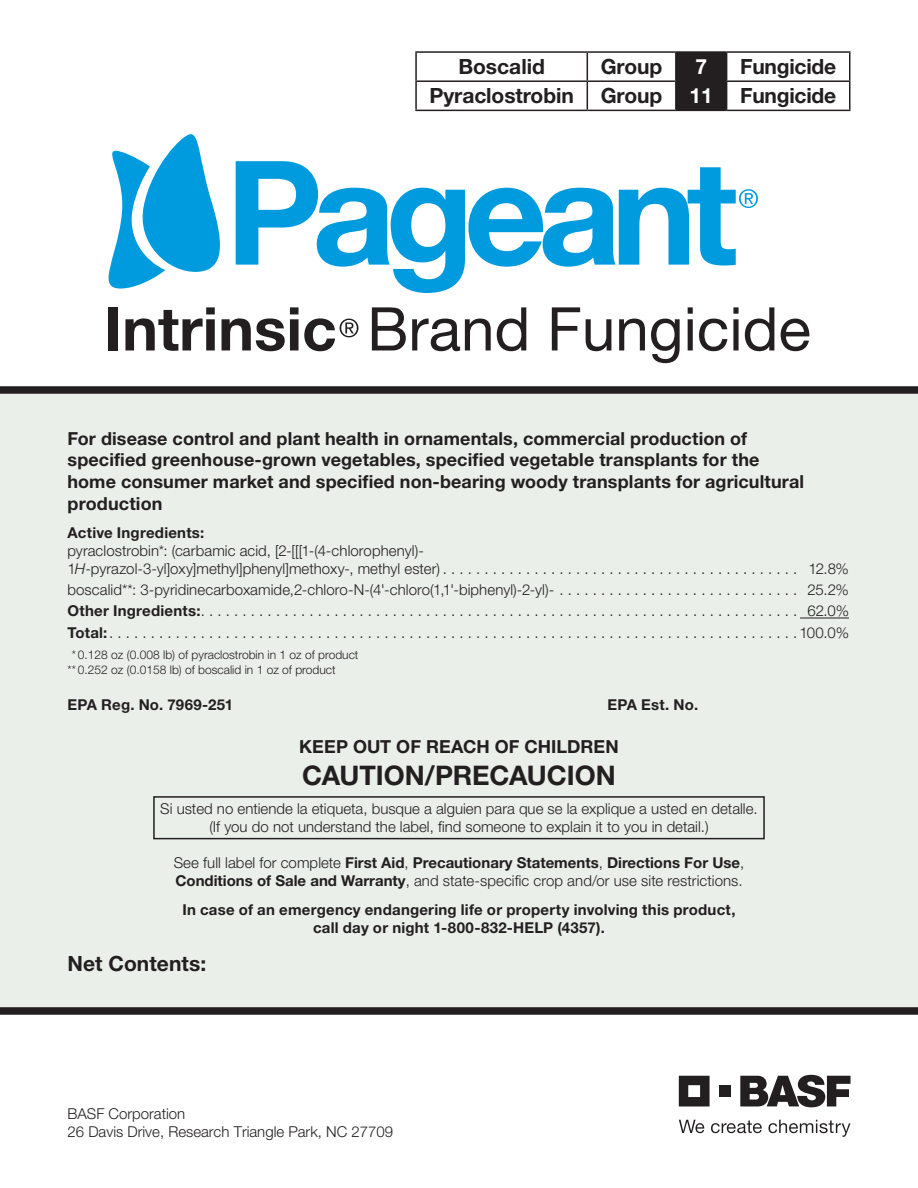
<style>
.page{position:relative;width:918px;height:1188px;background:#fff}
.page>*{position:absolute;margin:0;border:0;box-sizing:border-box;transform-origin:0 0}
.t1{font:700 27px "Helvetica Neue LT Pro";letter-spacing:-.005em;color:#231f20}
.t2{font:700 21px "Helvetica Neue LT Pro";letter-spacing:-.005em;color:#231f20}
.t3{font:700 21px "Helvetica Neue LT Pro";color:#fff}
.t4{font:700 18px/21.6px "Helvetica Neue LT Pro";letter-spacing:.005em;color:#231f20}
.t5{font:300 15px/18px "Helvetica Neue LT Pro";color:#231f20}
.t6{font:700 15px/18px "Helvetica Neue LT Pro";letter-spacing:.015em;color:#231f20;text-align:center}
.t7{font:300 12px "Helvetica Neue LT Pro";color:#231f20}
.s1{font-style:italic}
.s2{font-weight:700}
</style>
<div class="page">
<div style="left:0;top:389px;width:918px;height:622px;background:#eaefea"></div>
<hr style="left:800px;top:618px;width:49px;height:1px;background:#231f20">
<div style="left:153px;top:796px;width:612px;height:43px;border:2px solid #231f20"></div>
<div style="left:0;top:386px;width:918px;height:8px;background:#231f20"></div>
<div style="left:0;top:1007px;width:918px;height:8px;background:#231f20"></div>
<svg style="left:679px;top:1076px;width:31px;height:30px"></svg>
<div style="left:719px;top:1085px;width:12px;height:12px;background:#231f20"></div>
<svg style="left:740px;top:1075px;width:111px;height:32px"></svg>
<svg style="left:679px;top:1120px;width:25px;height:13px"></svg>
<svg style="left:711px;top:1120px;width:51px;height:13px"></svg>
<svg style="left:768px;top:1120px;width:83px;height:17px"></svg>
<hr style="left:415px;top:51px;width:172px;height:2px;background:#231f20">
<hr style="left:415px;top:53px;width:2px;height:27px;background:#231f20">
<hr style="left:587px;top:51px;width:89px;height:2px;background:#231f20">
<hr style="left:676px;top:51px;width:51px;height:2px;background:#231f20">
<hr style="left:727px;top:51px;width:124px;height:2px;background:#231f20">
<hr style="left:415px;top:80px;width:172px;height:2px;background:#231f20">
<hr style="left:415px;top:82px;width:2px;height:28px;background:#231f20">
<hr style="left:727px;top:80px;width:124px;height:2px;background:#231f20">
<svg style="left:416px;top:52px;width:434px;height:58px"></svg>
<hr style="left:415px;top:110px;width:172px;height:1px;background:#231f20">
<hr style="left:587px;top:110px;width:89px;height:1px;background:#231f20">
<hr style="left:676px;top:110px;width:51px;height:1px;background:#231f20">
<hr style="left:727px;top:110px;width:124px;height:1px;background:#231f20">
<div style="left:109px;top:307px;width:9px;height:43px;background:#231f20"></div>
<svg style="left:125px;top:307px;width:90px;height:44px"></svg>
<svg style="left:372px;top:307px;width:34px;height:43px"></svg>
<svg style="left:412px;top:318px;width:79px;height:33px"></svg>
<svg style="left:497px;top:307px;width:29px;height:44px"></svg>
<svg style="left:552px;top:307px;width:28px;height:43px"></svg>
<svg style="left:586px;top:319px;width:25px;height:32px"></svg>
<svg style="left:619px;top:319px;width:26px;height:31px"></svg>
<svg style="left:651px;top:319px;width:29px;height:44px"></svg>
<svg style="left:688px;top:307px;width:5px;height:43px"></svg>
<svg style="left:699px;top:319px;width:28px;height:32px"></svg>
<svg style="left:733px;top:307px;width:6px;height:43px"></svg>
<svg style="left:745px;top:307px;width:29px;height:44px"></svg>
<svg style="left:781px;top:319px;width:28px;height:32px"></svg>
<svg style="left:222px;top:307px;width:136px;height:44px"></svg>
<svg style="left:109px;top:134px;width:111px;height:155px"></svg>
<svg style="left:236px;top:161px;width:522px;height:132px"></svg>
<p class="t2" style="left:458px;top:53px;width:88px">Boscalid</p>
<p class="t2" style="left:601px;top:53px;width:63px">Group</p>
<p class="t3" style="left:695px;top:53px;width:13px">7</p>
<p class="t2" style="left:740px;top:53px;width:98px">Fungicide</p>
<p class="t2" style="left:430px;top:82px;width:146px">Pyraclostrobin</p>
<p class="t2" style="left:601px;top:82px;width:63px">Group</p>
<p class="t3" style="left:690px;top:82px;width:25px">11</p>
<p class="t2" style="left:740px;top:82px;width:98px">Fungicide</p>
<p class="t4" style="left:68px;top:427px;width:738px">For disease control and plant health in ornamentals, commercial production of specified greenhouse-grown vegetables, specified vegetable transplants for the home consumer market and specified non-bearing woody transplants for agricultural production</p>
<p class="t6" style="left:68px;top:524px;width:138px">Active Ingredients:</p>
<p class="t5" style="left:68px;top:542px;width:723px">pyraclostrobin*: (carbamic acid, [2-[[[1-(4-chlorophenyl)-<br>1<span class="s1">H</span>-pyrazol-3-yl]oxy]methyl]phenyl]methoxy-, methyl ester) . . . . . . . . . . . . . . . . . . . . . . . . . . . . . . . . . . . . . . . . . .</p>
<p class="t5" style="left:809px;top:560px;width:42px">12.8%</p>
<p class="t5" style="left:68px;top:581px;width:783px">boscalid**: 3-pyridinecarboxamide,2-chloro-N-(4'-chloro(1,1'-biphenyl)-2-yl)- . . . . . . . . . . . . . . . . . . . . . . . . . . . . 25. 2%</p>
<p class="t5" style="left:68px;top:602px;width:783px"><span class="s2">Other Ingredients:</span> . . . . . . . . . . . . . . . . . . . . . . . . . . . . . . . . . . . . . . . . . . . . . . . . . . . . . . . . . . . . . . . . . . . . . . . 62.0%</p>
<p class="t5" style="left:68px;top:623px;width:783px"><span class="s2">Total:</span> . . . . . . . . . . . . . . . . . . . . . . . . . . . . . . . . . . . . . . . . . . . . . . . . . . . . . . . . . . . . . . . . . . . . . . . . . . . . . . . . . . 100.0%</p>
<p class="t7" style="left:72px;top:648px;width:288px">* 0. 128 oz (0. 008 lb) of pyraclostrobin in 1 oz of product</p>
<p class="t7" style="left:68px;top:662px;width:270px">** 0. 252 oz (0. 0158 lb) of boscalid in 1 oz of product</p>
<p class="t6" style="left:68px;top:695px;width:167px">EPA Reg. No. 7969-251</p>
<p class="t6" style="left:608px;top:695px;width:92px">EPA Est. No.</p>
<p class="t4" style="left:299px;top:735px;width:321px">KEEP OUT OF REACH OF CHILDREN</p>
<p class="t1" style="left:302px;top:759px;width:315px">CAUTION/PRECAUCION</p>
<p class="t5" style="left:160px;top:799px;width:596px">Si usted no entiende la etiqueta, busque a alguien para que se la explique a usted en detalle.</p>
<p class="t5" style="left:209px;top:817px;width:501px">(If you do not understand the label, find someone to explain it to you in detail.)</p>
<p class="t5" style="left:174px;top:854px;width:572px">See full label for complete <span class="s2">First Aid</span>, <span class="s2">Precautionary Statements</span>, <span class="s2">Directions For Use</span>,<br><span class="s2">Conditions of Sale and Warranty</span>, and state-specific crop and/or use site restrictions.</p>
<p class="t6" style="left:182px;top:900px;width:555px">In case of an emergency endangering life or property involving this product, call day or night 1-800-832-HELP (4357).</p>
<p class="t2" style="left:68px;top:950px;width:140px">Net Contents:</p>
<p class="t5" style="left:68px;top:1105px;width:119px">BASF Corporation</p>
<p class="t5" style="left:68px;top:1123px;width:327px">26 Davis Drive, Research Triangle Park, NC 27709</p>
</div>
